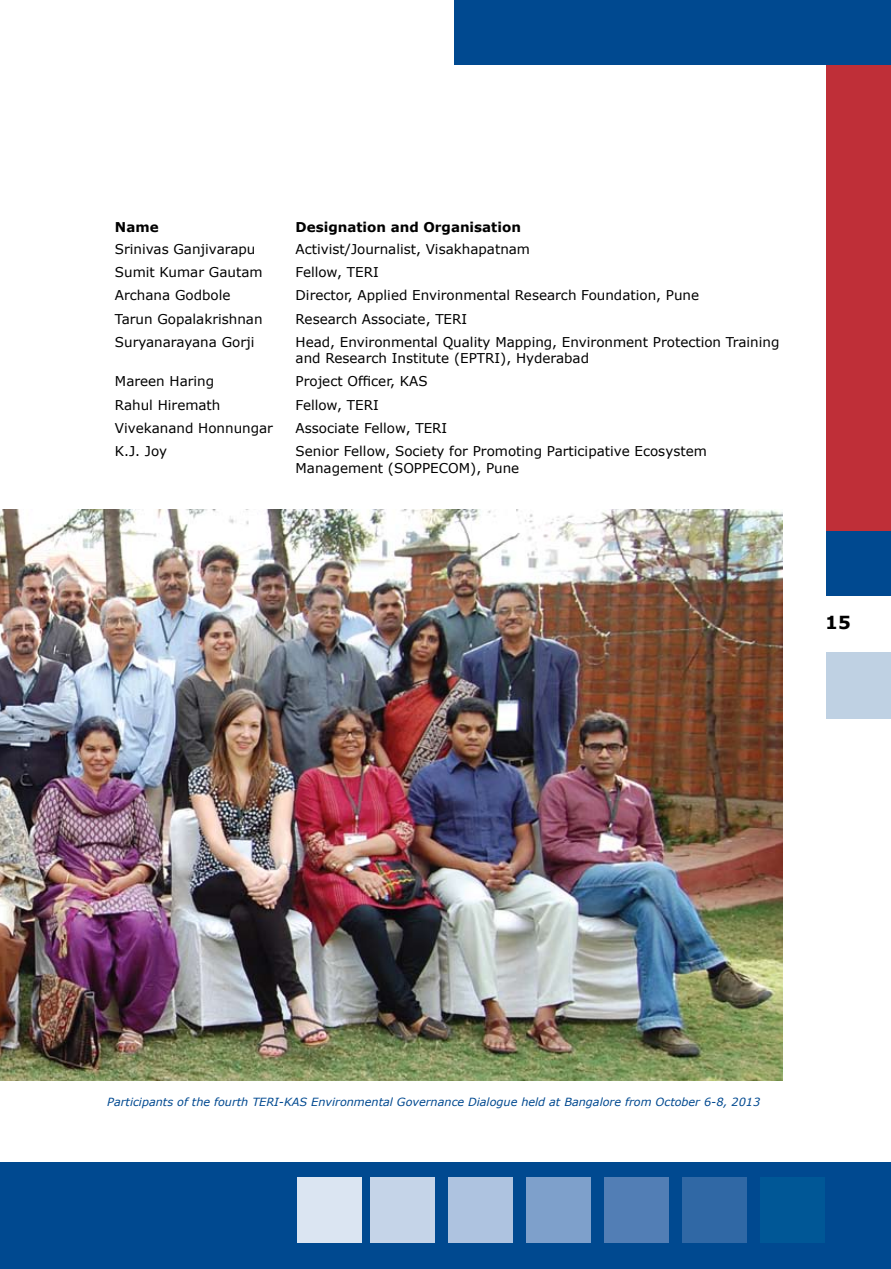
<style>
.page{position:relative;width:891px;height:1269px;background:#fff}
.page>*{position:absolute;margin:0;border:0;box-sizing:border-box;transform-origin:0 0}
.t1{font:700 18px "Verdana";color:#000}
.t2{font:13.5px/16.5px "Verdana";color:#000}
.t3{font:700 13.5px "Verdana";color:#000}
.t4{font:italic 11.25px "Verdana";color:#004990}
</style>
<div class="page">
<div style="left:826px;top:476px;width:65px;height:120px;background:#004990"></div>
<div style="left:826px;top:64px;width:65px;height:467px;background:#bf2f38"></div>
<div style="left:826px;top:652px;width:65px;height:67px;background:#bfd1e3"></div>
<div style="left:454px;top:0;width:437px;height:65px;background:#004990"></div>
<div style="left:0;top:1163px;width:891px;height:106px;background:#004990"></div>
<div style="left:760px;top:1178px;width:65px;height:65px;background:#005796"></div>
<div style="left:682px;top:1178px;width:65px;height:65px;background:#3068a5"></div>
<div style="left:604px;top:1178px;width:65px;height:65px;background:#527eb5"></div>
<div style="left:526px;top:1178px;width:65px;height:65px;background:#7ea0cb"></div>
<div style="left:448px;top:1178px;width:65px;height:65px;background:#aec3e0"></div>
<div style="left:370px;top:1178px;width:65px;height:65px;background:#c5d4e8"></div>
<div style="left:297px;top:1178px;width:65px;height:65px;background:#dbe5f2"></div>
<img style="left:0;top:509px;width:783px;height:572px">
<p class="t3" style="left:115px;top:218px;width:45px">Name</p>
<p class="t3" style="left:296px;top:218px;width:227px">Designation and Organisation</p>
<p class="t2" style="left:115px;top:240px;width:142px">Srinivas Ganjivarapu</p>
<p class="t2" style="left:296px;top:240px;width:236px">Activist/Journalist, Visakhapatnam</p>
<p class="t2" style="left:115px;top:263px;width:149px">Sumit Kumar Gautam</p>
<p class="t2" style="left:296px;top:263px;width:85px">Fellow, TERI</p>
<p class="t2" style="left:115px;top:287px;width:117px">Archana Godbole</p>
<p class="t2" style="left:296px;top:287px;width:405px">Director, Applied Environmental Research Foundation, Pune</p>
<p class="t2" style="left:115px;top:310px;width:149px">Tarun Gopalakrishnan</p>
<p class="t2" style="left:296px;top:310px;width:173px">Research Associate, TERI</p>
<p class="t2" style="left:115px;top:333px;width:141px">Suryanarayana Gorji</p>
<p class="t2" style="left:296px;top:333px;width:485px">Head, Environmental Quality Mapping, Environment Protection Training and Research Institute (EPTRI), Hyderabad</p>
<p class="t2" style="left:115px;top:373px;width:101px">Mareen Haring</p>
<p class="t2" style="left:296px;top:373px;width:134px">Project Officer, KAS</p>
<p class="t2" style="left:115px;top:396px;width:107px">Rahul Hiremath</p>
<p class="t2" style="left:296px;top:396px;width:85px">Fellow, TERI</p>
<p class="t2" style="left:115px;top:419px;width:160px">Vivekanand Honnungar</p>
<p class="t2" style="left:296px;top:419px;width:153px">Associate Fellow, TERI</p>
<p class="t2" style="left:115px;top:443px;width:54px">K.J. Joy</p>
<p class="t2" style="left:296px;top:443px;width:413px">Senior Fellow, Society for Promoting Participative Ecosystem<br>Management (SOPPECOM), Pune</p>
<h1 class="t1" style="left:825px;top:611px;width:27px">15</h1>
<p class="t4" style="left:107px;top:1094px;width:654px">Participants of the fourth TERI-KAS Environmental Governance Dialogue held at Bangalore from October 6-8, 2013</p>
</div>
